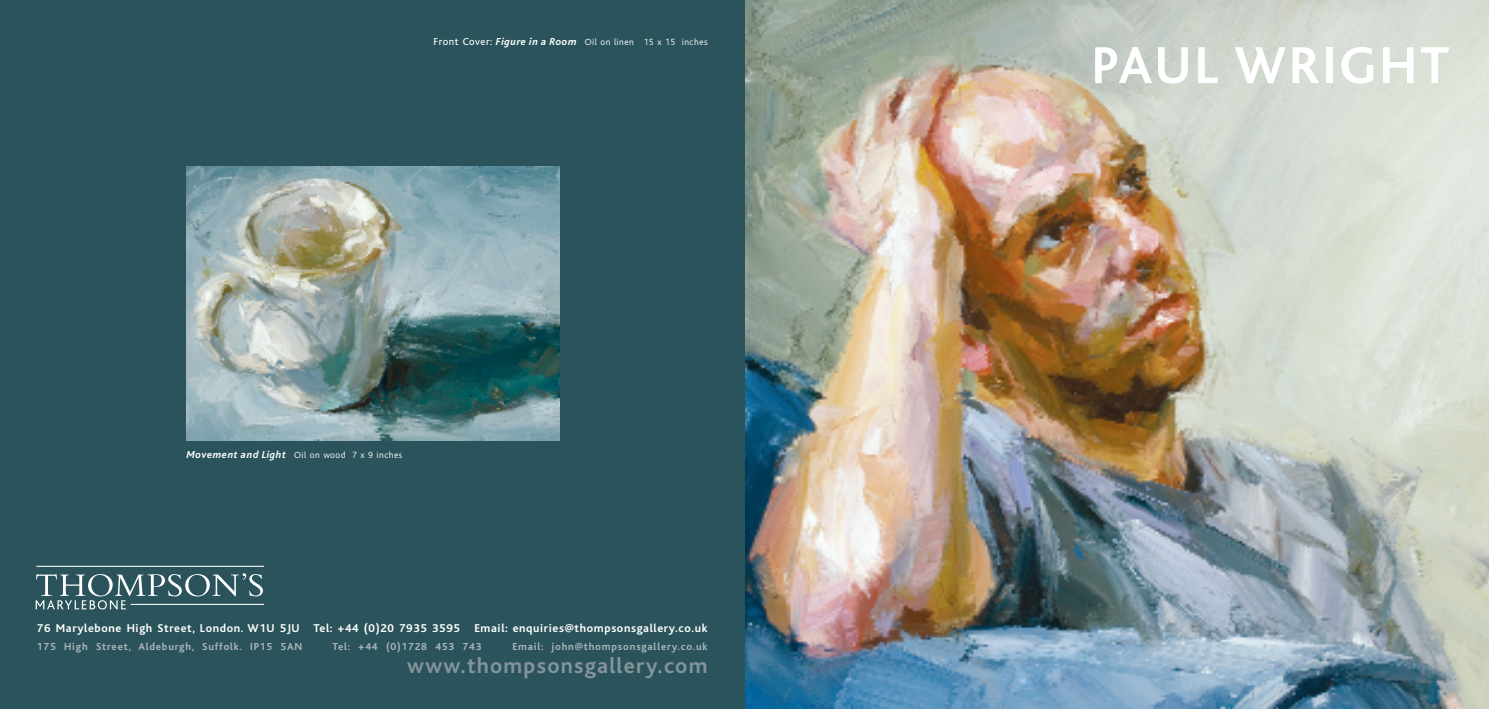
<style>
.page{position:relative;width:1489px;height:709px;background:#fff}
.page>*{position:absolute;margin:0;border:0;box-sizing:border-box;transform-origin:0 0}
.t1{font:700 54.38px "Bliss";letter-spacing:.055em;color:#fff}
.t2{font:700 22.5px "Bliss";letter-spacing:.055em;color:#84949a}
.t3{font:700 11.88px "Bliss";letter-spacing:.055em;color:#fff}
.t4{font:700 10.62px "Bliss";letter-spacing:.075em;color:#adb6bc}
.t5{font:300 9.38px "Bliss";letter-spacing:.05em;color:#fff}
.s1{font-weight:400;font-size:10.62px}
.s2{font-weight:700;font-style:italic;font-size:10.62px}
</style>
<div class="page">
<div style="left:0;top:0;width:745px;height:709px;background:#2a535b"></div>
<hr style="left:36px;top:566px;width:228px;height:1px;background:#fff">
<hr style="left:131px;top:604px;width:133px;height:1px;background:#fff">
<svg style="left:36px;top:573px;width:227px;height:36px"></svg>
<img style="left:745px;top:0;width:743px;height:709px">
<img style="left:187px;top:167px;width:372px;height:274px">
<p class="t5" style="left:433px;top:39px;width:275px"><span class="s1">Front Cover:</span> <span class="s2">Figure in a Room</span> Oil on linen 15 x 15 inches</p>
<p class="t5" style="left:186px;top:452px;width:217px"><span class="s2">Movement and Light</span> Oil on wood 7 x 9 inches</p>
<p class="t3" style="left:37px;top:624px;width:672px">76 Marylebone High Street, London. W1U 5JU Tel: +44 (0)20 7935 3595 Email: enquiries@thompsonsgallery.co.uk</p>
<p class="t4" style="left:37px;top:642px;width:267px">175 High Street, Aldeburgh, Suffolk. IP15 5AN</p>
<p class="t4" style="left:332px;top:642px;width:150px">Tel: +44 (0)1728 453 743</p>
<p class="t4" style="left:512px;top:642px;width:197px">Email: john@thompsonsgallery.co.uk</p>
<h2 class="t2" style="left:407px;top:658px;width:302px">www.thompsonsgallery.com</h2>
<h1 class="t1" style="left:1091px;top:47px;width:359px">PAUL WRIGHT</h1>
</div>
